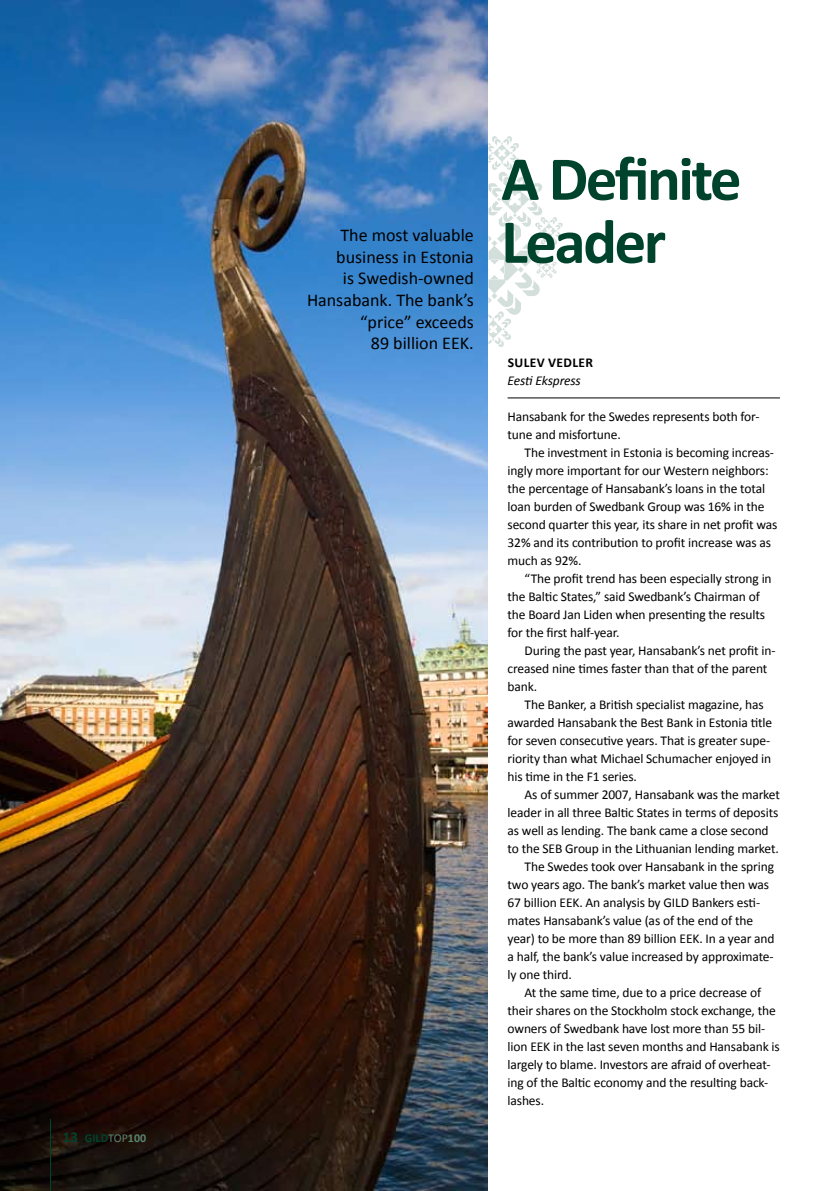
<style>
.page{position:relative;width:830px;height:1191px;background:#fff}
.page>*{position:absolute;margin:0;border:0;box-sizing:border-box;transform-origin:0 0}
.t1{font:700 63px/63px "Calibri";letter-spacing:-.04em;color:#00432d}
.t2{font:18px/21.6px "Calibri";color:#000;text-align:right}
.t3{font:13.5px/18px "Calibri";letter-spacing:-.01em;color:#000}
.t4{font:italic 13.5px "Calibri";letter-spacing:-.01em;color:#000}
.t5{font:700 13.5px "Calibri";color:#000}
.t6{font:700 12px "Calibri";color:#00432d}
.s1{font-size:15px}
.s2{font-weight:400;color:#588270}
.s3{color:#588270}
</style>
<div class="page">
<svg style="left:488px;top:136px;width:74px;height:211px"></svg>
<img style="left:0;top:0;width:487px;height:1191px">
<hr style="left:507px;top:397px;width:272px;height:1px;background:#000">
<hr style="left:50px;top:1119px;width:1px;height:71px;background:#00432d">
<p class="t6" style="left:63px;top:1130px;width:85px"><span class="s1">13</span> GILD<span class="s2">TOP</span><span class="s3">100</span></p>
<h2 class="t2" style="left:307px;top:223px;width:168px">The most valuable business in Estonia<br>is Swedish-owned<br>Hansabank. The bank’s “price” exceeds<br>89 billion EEK.</h2>
<h1 class="t1" style="left:501px;top:144px;width:242px">A Definite<br>Leader</h1>
<p class="t5" style="left:507px;top:354px;width:16px">Sulev</p>
<p class="t5" style="left:548px;top:354px;width:17px">Vedler</p>
<p class="t4" style="left:507px;top:372px;width:75px">Eesti Ekspress</p>
<p class="t3" style="left:507px;top:407px;width:253px">Hansabank for the Swedes represents both for&shy;tune and misfortune.</p>
<p class="t3" style="left:507px;top:443px;width:271px;text-indent:17px">The investment in Estonia is becoming increas&shy;ingly more important for our Western neighbors: the percentage of Hansabank’s loans in the total loan burden of Swedbank Group was 16% in the second quarter this year, its share in net profit was 32% and its contribution to profit increase was as much as 92%.</p>
<p class="t3" style="left:507px;top:569px;width:265px;text-indent:17px">“The profit trend has been especially strong in the Baltic States,” said Swedbank’s Chairman of the Board Jan Liden when presenting the results for the first half-year.</p>
<p class="t3" style="left:507px;top:641px;width:269px;text-indent:17px">During the past year, Hansabank’s net profit in&shy;creased nine times faster than that of the parent bank.</p>
<p class="t3" style="left:507px;top:695px;width:266px;text-indent:17px">The Banker, a British specialist magazine, has awarded Hansabank the Best Bank in Estonia title for seven consecutive years. That is greater supe&shy;riority than what Michael Schumacher enjoyed in his time in the F1 series.</p>
<p class="t3" style="left:524px;top:785px;width:257px">As of summer 2007, Hansabank was the market</p>
<p class="t3" style="left:507px;top:803px;width:272px">leader in all three Baltic States in terms of deposits</p>
<p class="t3" style="left:507px;top:821px;width:262px">as well as lending. The bank came a close second</p>
<p class="t3" style="left:507px;top:839px;width:272px">to the SEB Group in the Lithuanian lending market.</p>
<p class="t3" style="left:524px;top:857px;width:251px">The Swedes took over Hansabank in the spring</p>
<p class="t3" style="left:507px;top:875px;width:263px">two years ago. The bank’s market value then was</p>
<p class="t3" style="left:507px;top:893px;width:254px">67 billion EEK. An analysis by GILD Bankers esti-</p>
<p class="t3" style="left:507px;top:911px;width:247px">mates Hansabank’s value (as of the end of the</p>
<p class="t3" style="left:507px;top:929px;width:268px">year) to be more than 89 billion EEK. In a year and</p>
<p class="t3" style="left:507px;top:947px;width:267px">a half, the bank’s value increased by approximate-</p>
<p class="t3" style="left:507px;top:965px;width:66px">ly one third.</p>
<p class="t3" style="left:524px;top:983px;width:238px">At the same time, due to a price decrease of</p>
<p class="t3" style="left:507px;top:1001px;width:270px">their shares on the Stockholm stock exchange, the</p>
<p class="t3" style="left:507px;top:1019px;width:259px">owners of Swedbank have lost more than 55 bil-</p>
<p class="t3" style="left:507px;top:1037px;width:273px">lion EEK in the last seven months and Hansabank is</p>
<p class="t3" style="left:507px;top:1055px;width:264px">largely to blame. Investors are afraid of overheat-</p>
<p class="t3" style="left:507px;top:1073px;width:262px">ing of the Baltic economy and the resulting back-</p>
<p class="t3" style="left:507px;top:1091px;width:38px">lashes.</p>
</div>
